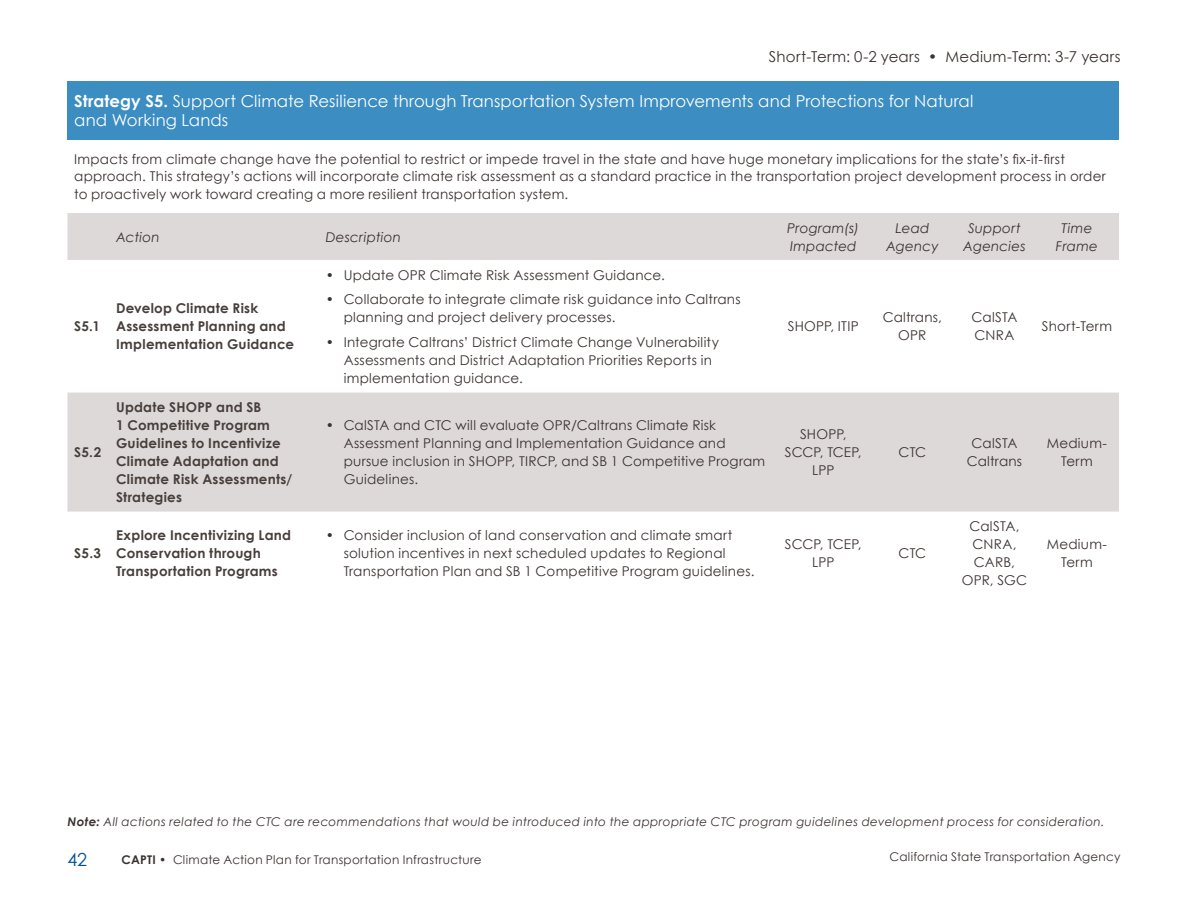
<style>
.page{position:relative;width:1188px;height:918px;background:#fff}
.page>*{position:absolute;margin:0;border:0;box-sizing:border-box;transform-origin:0 0}
.t1{font:18px "Century Gothic";color:#005295}
.table_body{font:16.5px/19.5px "Century Gothic";letter-spacing:.005em;color:#fff}
.table_body-2{font:15px "Century Gothic";letter-spacing:.02em;color:#3a3230}
.table_body-3{font:13.5px/18px "Century Gothic";letter-spacing:.015em;color:#3a3230;text-align:center}
.table_body-4{font:700 13.5px/18px "Century Gothic";letter-spacing:.02em;color:#473f3c}
.table_body-5{font:italic 13.5px/18px "Century Gothic";letter-spacing:.015em;color:#3a3230;text-align:center}
.table_body-6{font:italic 12px "Century Gothic";letter-spacing:.03em;color:#3a3230}
.t2{font:12px "Century Gothic";letter-spacing:.02em;color:#3a3230}
.t3{font:700 12px "Century Gothic";letter-spacing:.02em;color:#3a3230}
.s1{font-weight:700}
</style>
<div class="page">
<div style="left:68px;top:81px;width:1051px;height:59px;background:#3b8dc2"></div>
<svg style="left:68px;top:213px;width:1051px;height:299px;fill:#ddd9d8"></svg>
<p class="table_body-2" style="left:769px;top:47px;width:353px">Short-Term: 0-2 years • Medium-Term: 3-7 years</p>
<p class="table_body" style="left:74px;top:91px;width:901px"><span class="s1">Strategy S5.</span> Support Climate Resilience through Transportation System Improvements and Protections for Natural and Working Lands</p>
<p class="table_body-3" style="left:74px;top:149px;width:1033px;text-align:left">Impacts from climate change have the potential to restrict or impede travel in the state and have huge monetary implications for the state’s fix-it-first approach. This strategy’s actions will incorporate climate risk assessment as a standard practice in the transportation project development process in order to proactively work toward creating a more resilient transportation system.</p>
<p class="table_body-5" style="left:116px;top:228px;width:45px">Action</p>
<p class="table_body-5" style="left:326px;top:228px;width:77px">Description</p>
<p class="table_body-5" style="left:787px;top:218px;width:73px;text-align:left">Program(s)<br>Impacted</p>
<p class="table_body-5" style="left:886px;top:218px;width:54px">Lead<br>Agency</p>
<p class="table_body-5" style="left:963px;top:218px;width:64px">Support<br>Agencies</p>
<p class="table_body-5" style="left:1056px;top:218px;width:44px">Time<br>Frame</p>
<p class="table_body-4" style="left:74px;top:317px;width:27px">S5.1</p>
<p class="table_body-4" style="left:74px;top:443px;width:28px">S5.2</p>
<p class="table_body-4" style="left:74px;top:544px;width:28px">S5.3</p>
<p class="table_body-4" style="left:116px;top:299px;width:180px">Develop Climate Risk<br>Assessment Planning and<br>Implementation Guidance</p>
<p class="table_body-4" style="left:116px;top:398px;width:178px">Update SHOPP and SB<br>1 Competitive Program<br>Guidelines to Incentivize<br>Climate Adaptation and<br>Climate Risk Assessments/<br>Strategies</p>
<p class="table_body-3" style="left:326px;top:266px;width:341px">• Update OPR Climate Risk Assessment Guidance.</p>
<p class="table_body-3" style="left:344px;top:290px;width:398px;text-align:left;text-indent:-18px">• Collaborate to integrate climate risk guidance into Caltrans planning and project delivery processes.</p>
<p class="table_body-3" style="left:344px;top:333px;width:377px;text-align:left;text-indent:-18px">• Integrate Caltrans’ District Climate Change Vulnerability<br>Assessments and District Adaptation Priorities Reports in implementation guidance.</p>
<p class="table_body-3" style="left:788px;top:317px;width:73px">SHOPP, ITIP</p>
<p class="table_body-3" style="left:883px;top:308px;width:61px">Caltrans,<br>OPR</p>
<p class="table_body-3" style="left:972px;top:308px;width:47px;text-align:left">CalSTA<br>CNRA</p>
<p class="table_body-3" style="left:1042px;top:317px;width:72px">Short-Term</p>
<p class="table_body-3" style="left:344px;top:416px;width:423px;text-align:left;text-indent:-18px">• CalSTA and CTC will evaluate OPR/Caltrans Climate Risk Assessment Planning and Implementation Guidance and pursue inclusion in SHOPP, TIRCP, and SB 1 Competitive Program Guidelines.</p>
<p class="table_body-3" style="left:785px;top:425px;width:78px">SHOPP,<br>SCCP, TCEP,<br>LPP</p>
<p class="table_body-3" style="left:899px;top:443px;width:29px">CTC</p>
<p class="table_body-3" style="left:967px;top:434px;width:57px">CalSTA<br>Caltrans</p>
<p class="table_body-3" style="left:1047px;top:434px;width:62px">Medium-<br>Term</p>
<p class="table_body-4" style="left:116px;top:526px;width:177px">Explore Incentivizing Land<br>Conservation through<br>Transportation Programs</p>
<p class="table_body-3" style="left:344px;top:526px;width:412px;text-align:left;text-indent:-18px">• Consider inclusion of land conservation and climate smart solution incentives in next scheduled updates to Regional<br>Transportation Plan and SB 1 Competitive Program guidelines.</p>
<p class="table_body-3" style="left:785px;top:535px;width:78px">SCCP, TCEP,<br>LPP</p>
<p class="table_body-3" style="left:899px;top:544px;width:29px">CTC</p>
<p class="table_body-3" style="left:962px;top:517px;width:67px">CalSTA,<br>CNRA,<br>CARB,<br>OPR, SGC</p>
<p class="table_body-3" style="left:1047px;top:535px;width:62px">Medium-<br>Term</p>
<p class="table_body-6" style="left:68px;top:814px;width:1039px"><span class="s1">Note:</span> All actions related to the CTC are recommendations that would be introduced into the appropriate CTC program guidelines development process for consideration.</p>
<h1 class="t1" style="left:68px;top:848px;width:21px">42</h1>
<p class="t3" style="left:122px;top:853px;width:46px">CAPTI •</p>
<p class="t2" style="left:890px;top:849px;width:232px">California State Transportation Agency</p>
<p class="t2" style="left:173px;top:853px;width:310px">Climate Action Plan for Transportation Infrastructure</p>
</div>
